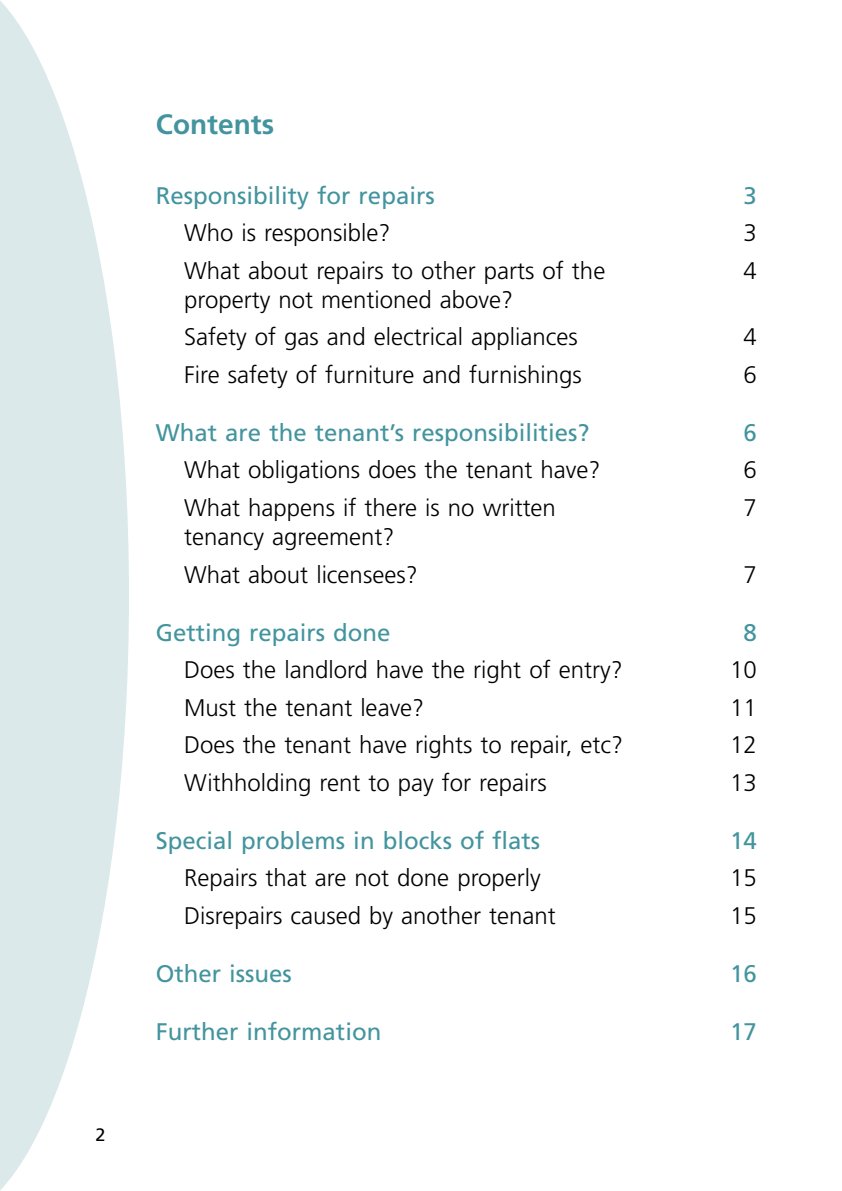
<style>
.page{position:relative;width:842px;height:1191px;background:#fff}
.page>*{position:absolute;margin:0;border:0;box-sizing:border-box;transform-origin:0 0}
.t1{font:700 28px "Frutiger LT Std";color:#43949e}
.t2{font:300 24px/37.6px "Frutiger LT Std";color:#000}
.t3{font:24px "Frutiger LT Std";color:#43949e}
.t4{font:18px "Frutiger LT Std";color:#000}
</style>
<div class="page">
<svg style="left:0;top:1px;width:129px;height:1189px;fill:#dbe9eb"></svg>
<p class="t4" style="left:96px;top:1124px;width:12px">2</p>
<p class="t1" style="left:156px;top:108px;width:120px">Contents</p>
<p class="t3" style="left:156px;top:181px;width:280px">Responsibility for repairs</p>
<p class="t3" style="left:743px;top:181px;width:15px">3</p>
<p class="t2" style="left:184px;top:215px;width:208px">Who is responsible?</p>
<p class="t2" style="left:743px;top:215px;width:15px">3</p>
<p class="t2" style="left:184px;top:252px;width:423px">What about repairs to other parts of the</p>
<p class="t2" style="left:743px;top:252px;width:15px">4</p>
<p class="t2" style="left:184px;top:281px;width:395px">property not mentioned above?<br>Safety of gas and electrical appliances</p>
<p class="t2" style="left:743px;top:319px;width:15px">4</p>
<p class="t2" style="left:184px;top:356px;width:399px">Fire safety of furniture and furnishings</p>
<p class="t2" style="left:743px;top:356px;width:15px">6</p>
<p class="t3" style="left:156px;top:418px;width:435px">What are the tenant’s responsibilities?</p>
<p class="t3" style="left:743px;top:418px;width:15px">6</p>
<p class="t2" style="left:184px;top:452px;width:418px">What obligations does the tenant have?</p>
<p class="t2" style="left:743px;top:452px;width:15px">6</p>
<p class="t2" style="left:184px;top:489px;width:373px">What happens if there is no written</p>
<p class="t2" style="left:743px;top:489px;width:15px">7</p>
<p class="t2" style="left:184px;top:518px;width:235px">tenancy agreement?<br>What about licensees?</p>
<p class="t2" style="left:743px;top:556px;width:15px">7</p>
<p class="t3" style="left:156px;top:618px;width:236px">Getting repairs done</p>
<p class="t3" style="left:743px;top:618px;width:15px">8</p>
<p class="t2" style="left:184px;top:651px;width:440px">Does the landlord have the right of entry?</p>
<p class="t2" style="left:730px;top:651px;width:28px">10</p>
<p class="t2" style="left:184px;top:689px;width:242px">Must the tenant leave?</p>
<p class="t2" style="left:730px;top:689px;width:28px">11</p>
<p class="t2" style="left:184px;top:726px;width:440px">Does the tenant have rights to repair, etc?</p>
<p class="t2" style="left:730px;top:726px;width:28px">12</p>
<p class="t2" style="left:184px;top:764px;width:364px">Withholding rent to pay for repairs</p>
<p class="t2" style="left:730px;top:764px;width:28px">13</p>
<p class="t3" style="left:156px;top:826px;width:386px">Special problems in blocks of flats</p>
<p class="t3" style="left:730px;top:826px;width:28px">14</p>
<p class="t2" style="left:184px;top:859px;width:358px">Repairs that are not done properly</p>
<p class="t2" style="left:730px;top:859px;width:28px">15</p>
<p class="t2" style="left:184px;top:897px;width:373px">Disrepairs caused by another tenant</p>
<p class="t2" style="left:730px;top:897px;width:28px">15</p>
<p class="t3" style="left:156px;top:959px;width:138px">Other issues</p>
<p class="t3" style="left:730px;top:959px;width:28px">16</p>
<p class="t3" style="left:156px;top:1017px;width:227px">Further information</p>
<p class="t3" style="left:730px;top:1017px;width:28px">17</p>
</div>
